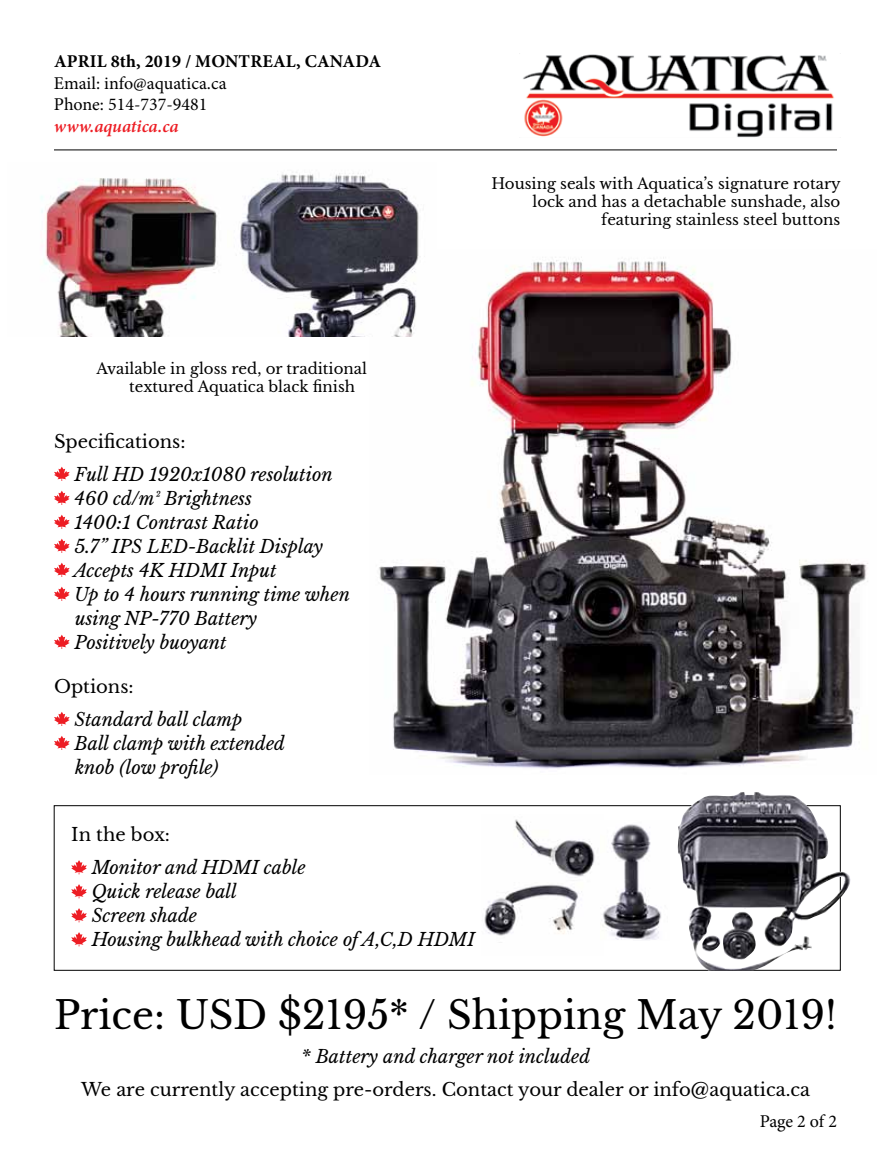
<style>
.page{position:relative;width:891px;height:1161px;background:#fff}
.page>*{position:absolute;margin:0;border:0;box-sizing:border-box;transform-origin:0 0}
.t1{font:38.25px "Libre Baskerville";color:#000}
.t2{font:italic 18px/24px "Libre Baskerville";color:#000}
.t3{font:18px "Libre Baskerville";color:#000}
.t4{font:18px/21.6px "Minion Pro";color:#000}
.t5{font:700 18px "Minion Pro";letter-spacing:.01em;color:#000}
.t6{font:italic 600 18px "Minion Pro";color:#ed1d24}
.t7{font:15px/18px "Libre Baskerville";color:#000}
</style>
<div class="page">
<img style="left:379px;top:257px;width:489px;height:512px">
<img style="left:523px;top:54px;width:311px;height:83px">
<img style="left:41px;top:178px;width:177px;height:159px">
<img style="left:236px;top:172px;width:200px;height:165px">
<hr style="left:54px;top:150px;width:783px;height:1px;background:#000">
<svg style="left:54px;top:467px;width:16px;height:14px"></svg>
<svg style="left:54px;top:491px;width:16px;height:14px"></svg>
<svg style="left:54px;top:515px;width:16px;height:14px"></svg>
<svg style="left:54px;top:539px;width:16px;height:14px"></svg>
<svg style="left:54px;top:563px;width:16px;height:14px"></svg>
<svg style="left:54px;top:587px;width:16px;height:14px"></svg>
<svg style="left:54px;top:635px;width:16px;height:14px"></svg>
<svg style="left:54px;top:712px;width:16px;height:14px"></svg>
<svg style="left:54px;top:736px;width:16px;height:14px"></svg>
<svg style="left:71px;top:860px;width:16px;height:14px"></svg>
<svg style="left:71px;top:884px;width:16px;height:14px"></svg>
<svg style="left:71px;top:908px;width:16px;height:14px"></svg>
<svg style="left:71px;top:932px;width:16px;height:14px"></svg>
<img style="left:484px;top:819px;width:111px;height:117px">
<img style="left:677px;top:792px;width:174px;height:178px">
<img style="left:602px;top:824px;width:59px;height:116px">
<p class="t5" style="left:54px;top:49px;width:328px">APRIL 8TH, 2019 / MONTREAL, CANADA</p>
<p class="t4" style="left:54px;top:72px;width:174px">Email: info@aquatica.ca<br>Phone: 514-737-9481</p>
<p class="t6" style="left:54px;top:114px;width:126px">www.aquatica.ca</p>
<p class="t7" style="left:492px;top:175px;width:351px;text-align:right">Housing seals with Aquatica’s signature rotary lock and has a detachable sunshade, also featuring stainless steel buttons</p>
<p class="t7" style="left:129px;top:360px;width:239px;text-indent:-33px">Available in gloss red, or traditional textured Aquatica black finish</p>
<p class="t3" style="left:54px;top:430px;width:133px">Specifications:</p>
<p class="t2" style="left:74px;top:463px;width:278px">Full HD 1920x1080 resolution<br>460 cd/m² Brightness<br>1400:1 Contrast Ratio<br>5.7” IPS LED-Backlit Display<br>Accepts 4K HDMI Input<br>Up to 4 hours running time when using NP-770 Battery<br>Positively buoyant</p>
<p class="t3" style="left:54px;top:675px;width:81px">Options:</p>
<p class="t2" style="left:75px;top:708px;width:212px">Standard ball clamp<br>Ball clamp with extended knob (low profile)</p>
<p class="t3" style="left:71px;top:824px;width:100px">In the box:</p>
<p class="t2" style="left:92px;top:856px;width:385px">Monitor and HDMI cable<br>Quick release ball<br>Screen shade<br>Housing bulkhead with choice of A,C,D HDMI</p>
<h1 class="t1" style="left:54px;top:992px;width:785px">Price: USD $2195* / Shipping May 2019!</h1>
<p class="t2" style="left:301px;top:1045px;width:290px">* Battery and charger not included</p>
<p class="t3" style="left:81px;top:1079px;width:731px">We are currently accepting pre-orders. Contact your dealer or info@aquatica.ca</p>
<p class="t4" style="left:760px;top:1111px;width:79px">Page 2 of 2</p>
</div>
